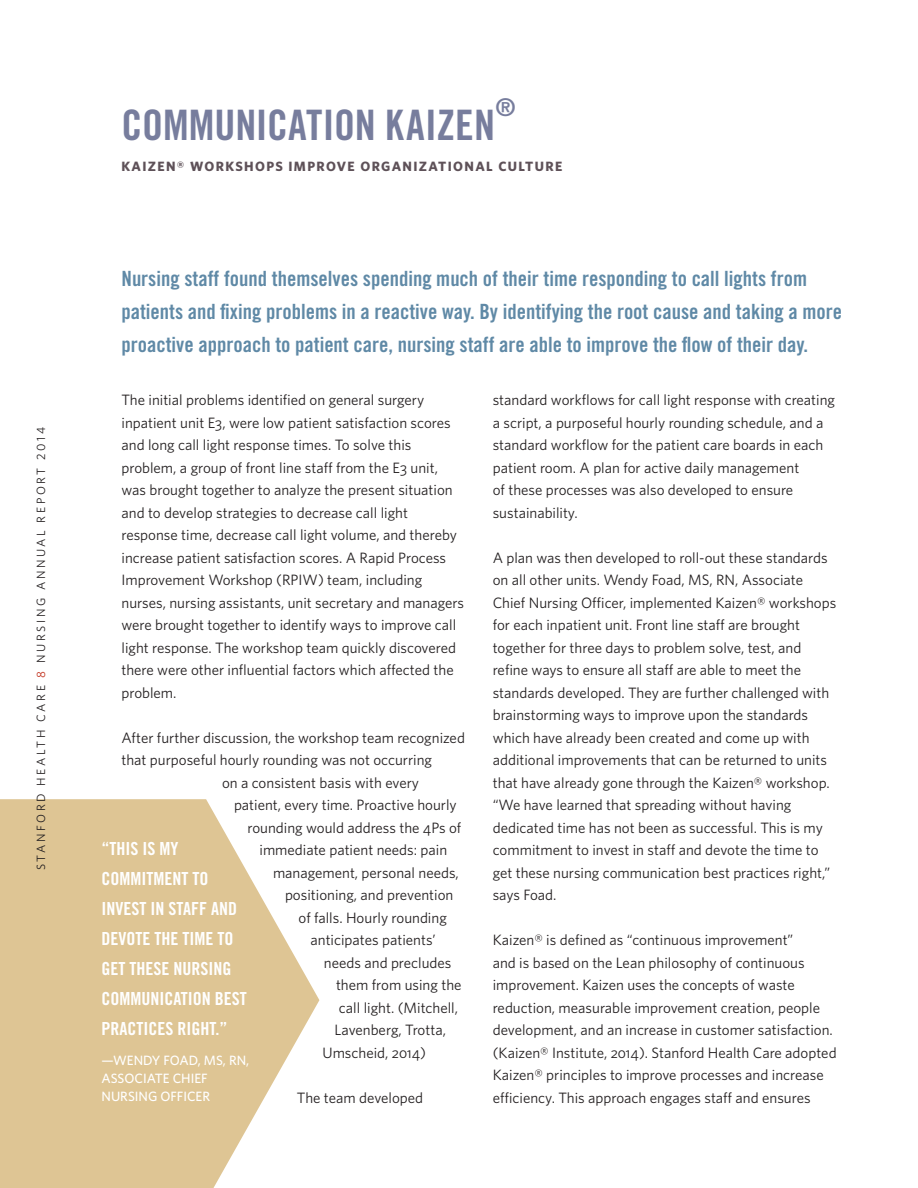
<style>
.page{position:relative;width:918px;height:1188px;background:#fff}
.page>*{position:absolute;margin:0;border:0;box-sizing:border-box;transform-origin:0 0}
.Headline{font:42px "Trade Gothic Bold Cond Twenty";color:#777d9d}
.Headline-2{font:24.45px "Trade Gothic Bold Cond Twenty";color:#777d9d}
.Intro{font:21px/33px "Trade Gothic Bold Cond Twenty";color:#5f89a6}
.Pull_quote{font:18px/30px "Trade Gothic Bold Cond Twenty";color:#fff}
.Body{font:15px/22.5px "Whitney";color:#231f20}
.Pull_quote-2{font:500 13.5px/18px "Whitney";color:#fff}
.sub_1{font:700 13.5px "Whitney";letter-spacing:.1em;color:#5e5158}
.Headline-3{font:12px "Whitney";letter-spacing:.22em;color:#231f20}
.s1{color:#c02d19}
</style>
<div class="page">
<svg style="left:0;top:799px;width:319px;height:389px;fill:#dec594"></svg>
<p class="Headline-3" style="left:33px;top:870px;width:445px;rotate:-90deg">STANFORD HEALTH CARE <span class="s1">8</span> NURSING ANNUAL REPORT 2014</p>
<p class="Headline-2" style="left:496px;top:92px;width:21px">®</p>
<p class="Headline" style="left:122px;top:100px;width:375px">COMMUNICATION KAIZEN</p>
<p class="sub_1" style="left:122px;top:158px;width:442px">KAIZEN® WORKSHOPS IMPROVE ORGANIZATIONAL CULTURE</p>
<p class="Intro" style="left:122px;top:262px;width:722px">Nursing staff found themselves spending much of their time responding to call lights from patients and fixing problems in a reactive way. By identifying the root cause and taking a more proactive approach to patient care, nursing staff are able to improve the flow of their day.</p>
<p class="Body" style="left:122px;top:388px;width:344px">The initial problems identified on general surgery inpatient unit E3, were low patient satisfaction scores and long call light response times. To solve this problem, a group of front line staff from the E3 unit, was brought together to analyze the present situation and to develop strategies to decrease call light response time, decrease call light volume, and thereby increase patient satisfaction scores. A Rapid Process Improvement Workshop (RPIW) team, including nurses, nursing assistants, unit secretary and managers were brought together to identify ways to improve call light response. The workshop team quickly discovered there were other influential factors which affected the problem.</p>
<p class="Body" style="left:122px;top:726px;width:345px">After further discussion, the workshop team recognized</p>
<p class="Body" style="left:122px;top:748px;width:312px">that purposeful hourly rounding was not occurring</p>
<p class="Body" style="left:222px;top:771px;width:199px">on a consistent basis with every</p>
<p class="Body" style="left:234px;top:793px;width:224px">patient, every time. Proactive hourly</p>
<p class="Body" style="left:248px;top:816px;width:215px">rounding would address the 4Ps of</p>
<p class="Body" style="left:260px;top:838px;width:189px">immediate patient needs: pain</p>
<p class="Body" style="left:273px;top:861px;width:187px">management, personal needs,</p>
<p class="Body" style="left:285px;top:883px;width:170px">positioning, and prevention</p>
<p class="Body" style="left:298px;top:906px;width:150px">of falls. Hourly rounding</p>
<p class="Body" style="left:310px;top:928px;width:127px">anticipates patients’</p>
<p class="Body" style="left:324px;top:951px;width:129px">needs and precludes</p>
<p class="Body" style="left:336px;top:973px;width:127px">them from using the</p>
<p class="Body" style="left:339px;top:996px;width:121px">call light. (Mitchell,</p>
<p class="Body" style="left:334px;top:1018px;width:113px">Lavenberg, Trotta,</p>
<p class="Body" style="left:322px;top:1041px;width:105px">Umscheid, 2014)</p>
<p class="Body" style="left:297px;top:1086px;width:128px">The team developed</p>
<p class="Body" style="left:493px;top:388px;width:344px">standard workflows for call light response with creating a script, a purposeful hourly rounding schedule, and a standard workflow for the patient care boards in each patient room. A plan for active daily management<br>of these processes was also developed to ensure sustainability.</p>
<p class="Body" style="left:493px;top:546px;width:345px">A plan was then developed to roll-out these standards on all other units. Wendy Foad, MS, RN, Associate Chief Nursing Officer, implemented Kaizen® workshops for each inpatient unit. Front line staff are brought together for three days to problem solve, test, and refine ways to ensure all staff are able to meet the standards developed. They are further challenged with brainstorming ways to improve upon the standards which have already been created and come up with additional improvements that can be returned to units that have already gone through the Kaizen® workshop. “We have learned that spreading without having dedicated time has not been as successful. This is my commitment to invest in staff and devote the time to get these nursing communication best practices right,” says Foad.</p>
<p class="Body" style="left:493px;top:928px;width:345px">Kaizen® is defined as “continuous improvement”<br>and is based on the Lean philosophy of continuous improvement. Kaizen uses the concepts of waste reduction, measurable improvement creation, people development, and an increase in customer satisfaction. (Kaizen® Institute, 2014). Stanford Health Care adopted Kaizen® principles to improve processes and increase efficiency. This approach engages staff and ensures</p>
<p class="Pull_quote" style="left:102px;top:833px;width:147px">“THIS IS MY<br>COMMITMENT TO<br>INVEST IN STAFF AND<br>DEVOTE THE TIME TO<br>GET THESE NURSING<br>COMMUNICATION BEST<br>PRACTICES RIGHT.”</p>
<p class="Pull_quote-2" style="left:102px;top:1051px;width:149px">—WENDY FOAD, MS, RN,<br>ASSOCIATE CHIEF<br>NURSING OFFICER</p>
</div>
